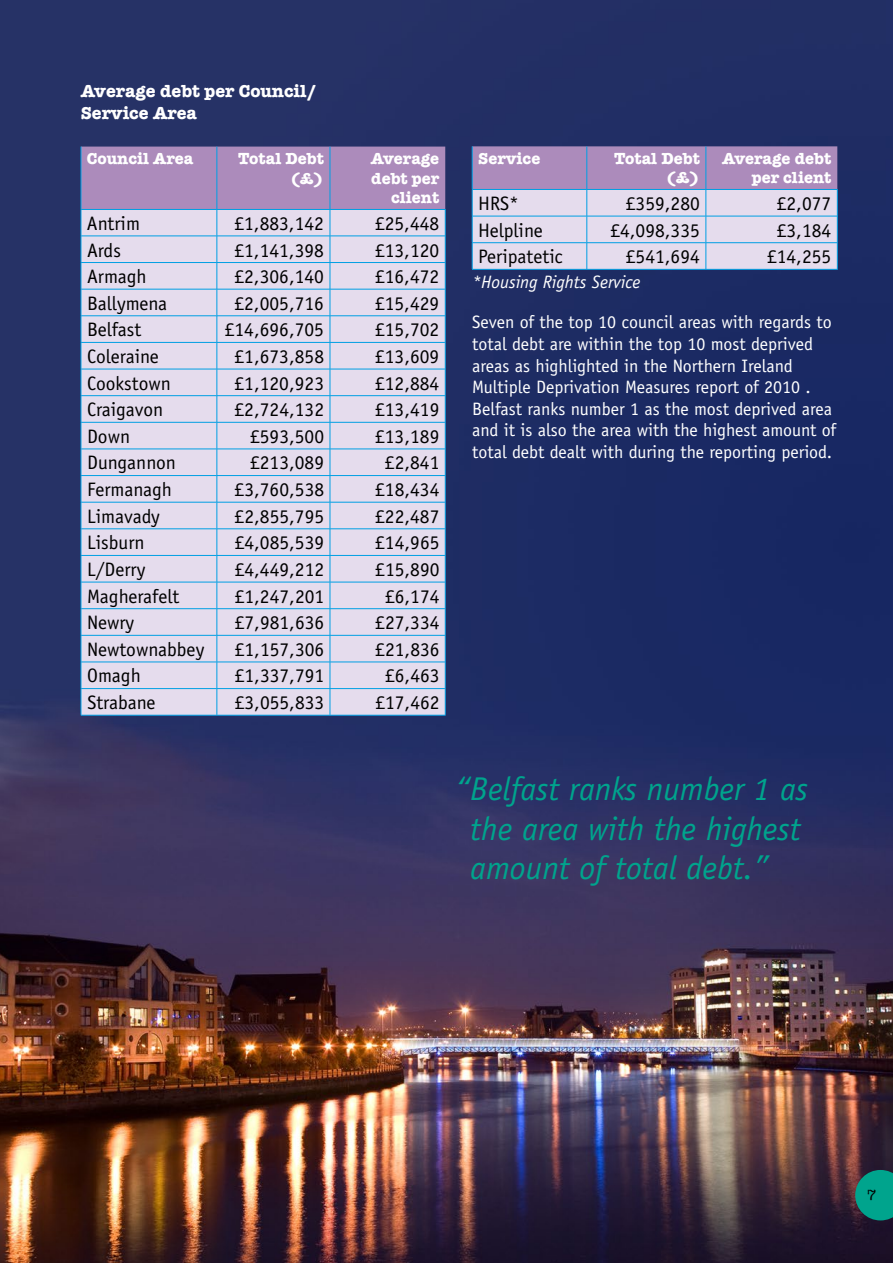
<style>
.page{position:relative;width:893px;height:1263px;background:#fff}
.page>*{position:absolute;margin:0;border:0;box-sizing:border-box;transform-origin:0 0}
.t1{font:italic 33px/39.6px "Officina Sans";color:#00a48d}
.t2{font:19.5px "Officina Sans";color:#000}
.t3{font:18px/21.6px "Officina Sans";color:#fff}
.t4{font:700 18px/21.6px "American Typewriter";color:#fff}
.t5{font:italic 18px "Officina Sans";color:#fff}
.t6{font:700 16.5px/19.8px "American Typewriter";color:#fff;text-align:right}
.t7{font:15px "American Typewriter";color:#000}
</style>
<div class="page">
<img style="left:0;top:0;width:893px;height:1263px">
<hr style="left:81px;top:715px;width:136px;height:1px;background:#009fe3">
<hr style="left:217px;top:715px;width:113px;height:1px;background:#009fe3">
<hr style="left:330px;top:715px;width:116px;height:1px;background:#009fe3">
<svg style="left:81px;top:147px;width:365px;height:568px;background:#d5d0e7"></svg>
<hr style="left:81px;top:147px;width:1px;height:62px;background:#009fe3">
<hr style="left:217px;top:147px;width:1px;height:62px;background:#009fe3">
<hr style="left:330px;top:147px;width:1px;height:62px;background:#009fe3">
<hr style="left:81px;top:209px;width:136px;height:1px;background:#009fe3">
<hr style="left:217px;top:209px;width:113px;height:1px;background:#009fe3">
<hr style="left:330px;top:209px;width:116px;height:1px;background:#009fe3">
<svg style="left:472px;top:146px;width:366px;height:123px;background:#c9bddb"></svg>
<hr style="left:472px;top:269px;width:115px;height:1px;background:#009fe3">
<hr style="left:587px;top:269px;width:119px;height:1px;background:#009fe3">
<hr style="left:706px;top:269px;width:132px;height:1px;background:#009fe3">
<hr style="left:472px;top:146px;width:1px;height:43px;background:#009fe3">
<hr style="left:587px;top:146px;width:1px;height:43px;background:#009fe3">
<hr style="left:706px;top:146px;width:1px;height:43px;background:#009fe3">
<hr style="left:472px;top:189px;width:115px;height:1px;background:#009fe3">
<hr style="left:587px;top:189px;width:119px;height:1px;background:#009fe3">
<hr style="left:706px;top:189px;width:132px;height:1px;background:#009fe3">
<svg style="left:855px;top:1170px;width:38px;height:50px;background:#0a8f7e"></svg>
<p class="t4" style="left:81px;top:81px;width:238px">Average debt per Council/<br>Service Area</p>
<p class="t6" style="left:87px;top:148px;width:108px">Council Area</p>
<p class="t6" style="left:238px;top:148px;width:87px">Total Debt (£)</p>
<p class="t6" style="left:371px;top:148px;width:70px">Average debt per client</p>
<p class="t2" style="left:87px;top:212px;width:55px">Antrim</p>
<p class="t2" style="left:234px;top:212px;width:91px">£1,883,142</p>
<p class="t2" style="left:375px;top:212px;width:66px">£25,448</p>
<p class="t2" style="left:87px;top:238px;width:35px">Ards</p>
<p class="t2" style="left:234px;top:238px;width:91px">£1,141,398</p>
<p class="t2" style="left:375px;top:238px;width:66px">£13,120</p>
<p class="t2" style="left:87px;top:265px;width:61px">Armagh</p>
<p class="t2" style="left:234px;top:265px;width:91px">£2,306,140</p>
<p class="t2" style="left:375px;top:265px;width:66px">£16,472</p>
<p class="t2" style="left:87px;top:292px;width:82px">Ballymena</p>
<p class="t2" style="left:234px;top:292px;width:91px">£2,005,716</p>
<p class="t2" style="left:375px;top:292px;width:66px">£15,429</p>
<p class="t2" style="left:87px;top:318px;width:56px">Belfast</p>
<p class="t2" style="left:225px;top:318px;width:101px">£14,696,705</p>
<p class="t2" style="left:375px;top:318px;width:66px">£15,702</p>
<p class="t2" style="left:87px;top:345px;width:73px">Coleraine</p>
<p class="t2" style="left:235px;top:345px;width:91px">£1,673,858</p>
<p class="t2" style="left:375px;top:345px;width:66px">£13,609</p>
<p class="t2" style="left:87px;top:372px;width:85px">Cookstown</p>
<p class="t2" style="left:235px;top:372px;width:91px">£1,120,923</p>
<p class="t2" style="left:375px;top:372px;width:66px">£12,884</p>
<p class="t2" style="left:87px;top:398px;width:78px">Craigavon</p>
<p class="t2" style="left:235px;top:398px;width:91px">£2,724,132</p>
<p class="t2" style="left:375px;top:398px;width:66px">£13,419</p>
<p class="t2" style="left:87px;top:425px;width:44px">Down</p>
<p class="t2" style="left:250px;top:425px;width:76px">£593,500</p>
<p class="t2" style="left:375px;top:425px;width:66px">£13,189</p>
<p class="t2" style="left:87px;top:451px;width:90px">Dungannon</p>
<p class="t2" style="left:250px;top:451px;width:76px">£213,089</p>
<p class="t2" style="left:385px;top:451px;width:56px">£2,841</p>
<p class="t2" style="left:87px;top:478px;width:86px">Fermanagh</p>
<p class="t2" style="left:235px;top:478px;width:91px">£3,760,538</p>
<p class="t2" style="left:375px;top:478px;width:66px">£18,434</p>
<p class="t2" style="left:87px;top:505px;width:74px">Limavady</p>
<p class="t2" style="left:235px;top:505px;width:91px">£2,855,795</p>
<p class="t2" style="left:375px;top:505px;width:66px">£22,487</p>
<p class="t2" style="left:87px;top:531px;width:59px">Lisburn</p>
<p class="t2" style="left:235px;top:531px;width:91px">£4,085,539</p>
<p class="t2" style="left:375px;top:531px;width:66px">£14,965</p>
<p class="t2" style="left:87px;top:558px;width:60px">L/Derry</p>
<p class="t2" style="left:235px;top:558px;width:91px">£4,449,212</p>
<p class="t2" style="left:375px;top:558px;width:66px">£15,890</p>
<p class="t2" style="left:87px;top:585px;width:94px">Magherafelt</p>
<p class="t2" style="left:235px;top:585px;width:91px">£1,247,201</p>
<p class="t2" style="left:385px;top:585px;width:56px">£6,174</p>
<p class="t2" style="left:87px;top:611px;width:48px">Newry</p>
<p class="t2" style="left:235px;top:611px;width:91px">£7,981,636</p>
<p class="t2" style="left:375px;top:611px;width:66px">£27,334</p>
<p class="t2" style="left:87px;top:638px;width:119px">Newtownabbey</p>
<p class="t2" style="left:235px;top:638px;width:91px">£1,157,306</p>
<p class="t2" style="left:375px;top:638px;width:66px">£21,836</p>
<p class="t2" style="left:87px;top:664px;width:55px">Omagh</p>
<p class="t2" style="left:235px;top:664px;width:91px">£1,337,791</p>
<p class="t2" style="left:385px;top:664px;width:56px">£6,463</p>
<p class="t2" style="left:87px;top:691px;width:70px">Strabane</p>
<p class="t2" style="left:235px;top:691px;width:91px">£3,055,833</p>
<p class="t2" style="left:375px;top:691px;width:66px">£17,462</p>
<p class="t6" style="left:478px;top:148px;width:64px">Service</p>
<p class="t6" style="left:614px;top:148px;width:87px">Total Debt (£)</p>
<p class="t6" style="left:722px;top:148px;width:111px">Average debt per client</p>
<p class="t2" style="left:478px;top:192px;width:42px">HRS*</p>
<p class="t2" style="left:626px;top:192px;width:76px">£359,280</p>
<p class="t2" style="left:777px;top:192px;width:56px">£2,077</p>
<p class="t2" style="left:478px;top:219px;width:66px">Helpline</p>
<p class="t2" style="left:610px;top:219px;width:91px">£4,098,335</p>
<p class="t2" style="left:777px;top:219px;width:56px">£3,184</p>
<p class="t2" style="left:478px;top:245px;width:86px">Peripatetic</p>
<p class="t2" style="left:626px;top:245px;width:76px">£541,694</p>
<p class="t2" style="left:767px;top:245px;width:66px">£14,255</p>
<p class="t5" style="left:472px;top:272px;width:170px">*Housing Rights Service</p>
<p class="t3" style="left:472px;top:311px;width:366px">Seven of the top 10 council areas with regards to total debt are within the top 10 most deprived areas as highlighted in the Northern Ireland Multiple Deprivation Measures report of 2010 .<br>Belfast ranks number 1 as the most deprived area and it is also the area with the highest amount of total debt dealt with during the reporting period.</p>
<h1 class="t1" style="left:470px;top:769px;width:339px;text-indent:-15px">“Belfast ranks number 1 as the area with the highest amount of total debt.”</h1>
<p class="t7" style="left:867px;top:1187px;width:11px">7</p>
</div>
